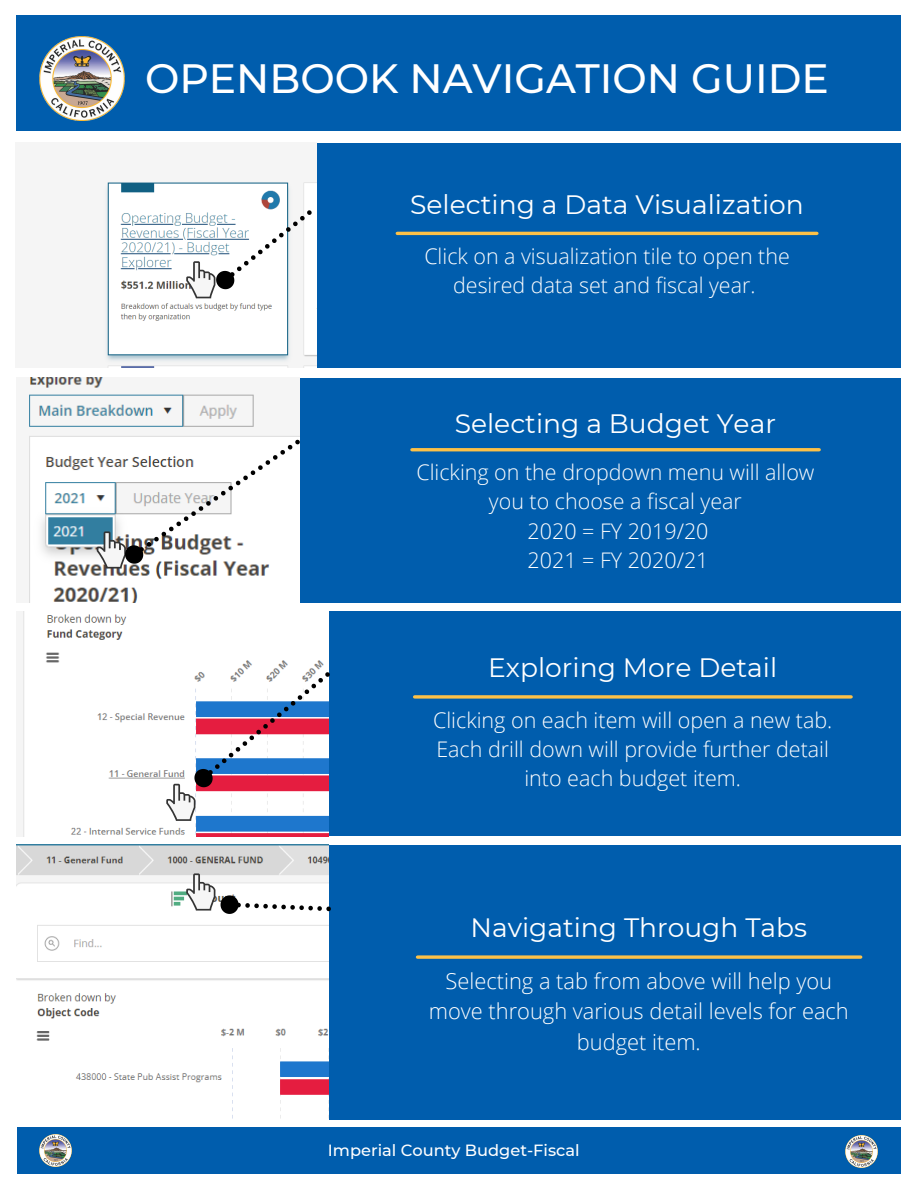
<style>
.page{position:relative;width:918px;height:1188px;background:#fff}
.page>*{position:absolute;margin:0;border:0;box-sizing:border-box;transform-origin:0 0}
.t1{font:500 40.95px "Montserrat";color:#fff}
.t2{font:26.55px "Montserrat";color:#fff}
.t3{font:300 21.9px/30.3px "Open Sans";color:#fff;text-align:center}
.t4{font:300 21.45px/29.2px "Open Sans";color:#fff;text-align:center}
.t5{font:500 16.2px "Montserrat";color:#fff}
</style>
<div class="page">
<div style="left:17px;top:15px;width:884px;height:116px;background:#005dad"></div>
<img style="left:40px;top:37px;width:84px;height:83px">
<div style="left:17px;top:143px;width:884px;height:225px;background:#005dad"></div>
<img style="left:17px;top:143px;width:299px;height:225px">
<svg style="left:186px;top:209px;width:127px;height:89px"></svg>
<hr style="left:397px;top:232px;width:420px;height:3px;background:#fcc148">
<div style="left:17px;top:378px;width:884px;height:225px;background:#005dad"></div>
<img style="left:17px;top:378px;width:282px;height:225px">
<svg style="left:97px;top:439px;width:203px;height:133px"></svg>
<hr style="left:412px;top:448px;width:407px;height:3px;background:#fcc148">
<div style="left:17px;top:611px;width:884px;height:225px;background:#005dad"></div>
<img style="left:17px;top:611px;width:311px;height:225px">
<svg style="left:166px;top:671px;width:164px;height:150px"></svg>
<svg style="left:415px;top:695px;width:436px;height:4px"></svg>
<div style="left:17px;top:845px;width:884px;height:274px;background:#005dad"></div>
<img style="left:17px;top:845px;width:311px;height:274px">
<svg style="left:186px;top:873px;width:145px;height:45px"></svg>
<svg style="left:417px;top:955px;width:444px;height:4px"></svg>
<div style="left:17px;top:1127px;width:884px;height:46px;background:#005dad"></div>
<img style="left:40px;top:1135px;width:31px;height:31px">
<img style="left:846px;top:1136px;width:31px;height:31px">
<p class="t1" style="left:145px;top:54px;width:685px">OPENBOOK NAVIGATION GUIDE</p>
<p class="t2" style="left:410px;top:188px;width:395px">Selecting a Data Visualization</p>
<p class="t4" style="left:424px;top:241px;width:367px">Click on a visualization tile to open the desired data set and fiscal year.</p>
<p class="t2" style="left:455px;top:407px;width:323px">Selecting a Budget Year</p>
<p class="t4" style="left:416px;top:457px;width:400px">Clicking on the dropdown menu will allow you to choose a fiscal year</p>
<p class="t4" style="left:528px;top:516px;width:182px">2020 = FY 2019/20</p>
<p class="t4" style="left:528px;top:545px;width:182px">2021 = FY 2020/21</p>
<p class="t2" style="left:488px;top:651px;width:290px">Exploring More Detail</p>
<p class="t4" style="left:433px;top:705px;width:401px">Clicking on each item will open a new tab.<br>Each drill down will provide further detail into each budget item.</p>
<p class="t2" style="left:471px;top:911px;width:338px">Navigating Through Tabs</p>
<p class="t3" style="left:429px;top:965px;width:421px">Selecting a tab from above will help you move through various detail levels for each budget item.</p>
<p class="t5" style="left:328px;top:1140px;width:253px">Imperial County Budget-Fiscal</p>
</div>
